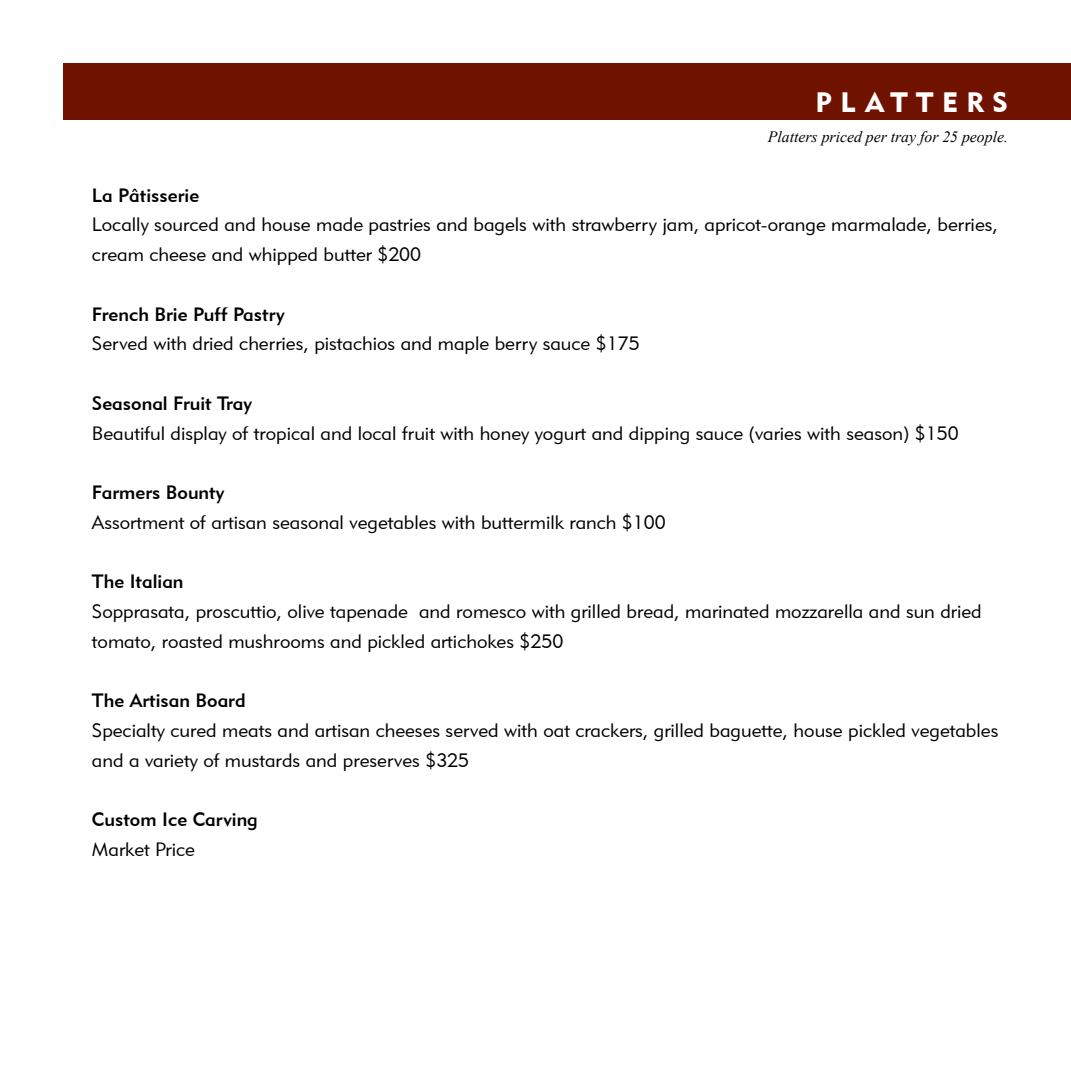
<style>
.page{position:relative;width:1071px;height:1071px;background:#fff}
.page>*{position:absolute;margin:0;border:0;box-sizing:border-box;transform-origin:0 0}
.t1{font:28px "Geometric 415 BT Black A";letter-spacing:.3em;color:#fff}
.t2{font:19.25px/29.8px "Geometric 415 BT Lite A";color:#000}
.t3{font:19.25px "Geometric 415 BT Medium A";color:#000}
.t4{font:italic 15.75px "Times New Roman";color:#000}
</style>
<div class="page">
<div style="left:63px;top:63px;width:1008px;height:56px;background:#6f1200"></div>
<h1 class="t1" style="left:816px;top:85px;width:194px">PLATTERS</h1>
<p class="t4" style="left:768px;top:126px;width:242px">Platters priced per tray for 25 people.</p>
<p class="t3" style="left:92px;top:183px;width:109px">La Pâtisserie</p>
<p class="t2" style="left:92px;top:209px;width:908px">Locally sourced and house made pastries and bagels with strawberry jam, apricot-orange marmalade, berries, cream cheese and whipped butter $200</p>
<p class="t3" style="left:92px;top:302px;width:194px">French Brie Puff Pastry</p>
<p class="t2" style="left:92px;top:328px;width:549px">Served with dried cherries, pistachios and maple berry sauce $175</p>
<p class="t3" style="left:92px;top:391px;width:162px">Seasonal Fruit Tray</p>
<p class="t2" style="left:92px;top:418px;width:868px">Beautiful display of tropical and local fruit with honey yogurt and dipping sauce (varies with season) $150</p>
<p class="t3" style="left:92px;top:480px;width:134px">Farmers Bounty</p>
<p class="t2" style="left:92px;top:507px;width:575px">Assortment of artisan seasonal vegetables with buttermilk ranch $100</p>
<p class="t3" style="left:92px;top:570px;width:93px">The Italian</p>
<p class="t2" style="left:92px;top:596px;width:891px">Sopprasata, proscuttio, olive tapenade and romesco with grilled bread, marinated mozzarella and sun dried tomato, roasted mushrooms and pickled artichokes $250</p>
<p class="t3" style="left:92px;top:689px;width:155px">The Artisan Board</p>
<p class="t2" style="left:92px;top:715px;width:908px">Specialty cured meats and artisan cheeses served with oat crackers, grilled baguette, house pickled vegetables and a variety of mustards and preserves $325</p>
<p class="t3" style="left:92px;top:808px;width:167px">Custom Ice Carving</p>
<p class="t2" style="left:92px;top:834px;width:105px">Market Price</p>
</div>
